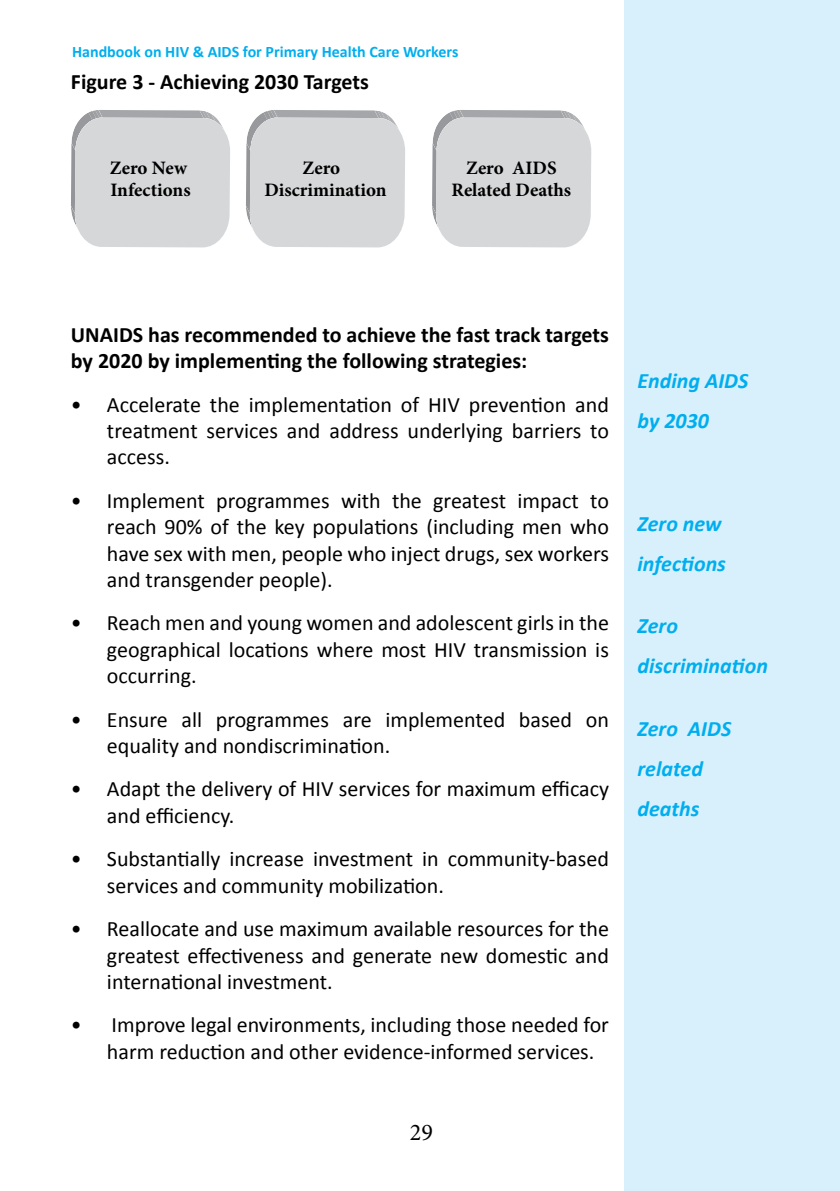
<style>
.page{position:relative;width:840px;height:1191px;background:#fff}
.page>*{position:absolute;margin:0;border:0;box-sizing:border-box;transform-origin:0 0}
.t1{font:24px "Minion Pro";color:#000}
.t2{font:22px/26.4px "Calibri";color:#000;text-align:justify}
.t3{font:700 22px/26.4px "Calibri";color:#000}
.t4{font:italic 700 22px/40px "Calibri";color:#00aeef}
.t5{font:700 19px/22.8px "Minion Pro";color:#000;text-align:center}
.t6{font:700 16px "Calibri";color:#00aeef}
</style>
<div class="page">
<div style="left:624px;top:0;width:215px;height:1191px;background:#d7f0fc"></div>
<svg style="left:71px;top:110px;width:159px;height:137px;background:#d4d5d7"></svg>
<svg style="left:246px;top:110px;width:159px;height:137px;background:#d4d5d7"></svg>
<svg style="left:432px;top:110px;width:159px;height:137px;background:#d4d5d7"></svg>
<p class="t6" style="left:72px;top:42px;width:387px">Handbook on HIV &amp; AIDS for Primary Health Care Workers</p>
<p class="t3" style="left:71px;top:68px;width:299px">Figure 3 - Achieving 2030 Targets</p>
<p class="t5" style="left:110px;top:156px;width:82px;text-align:left">Zero New<br>Infections</p>
<p class="t5" style="left:264px;top:156px;width:124px">Zero<br>Discrimination</p>
<p class="t5" style="left:451px;top:156px;width:121px">Zero AIDS<br>Related Deaths</p>
<p class="t3" style="left:71px;top:321px;width:539px">UNAIDS has recommended to achieve the fast track targets by 2020 by implementing the following strategies:</p>
<p class="t2" style="left:107px;top:391px;width:503px;text-indent:-36px">• Accelerate the implementation of HIV prevention and treatment services and address underlying barriers to access.</p>
<p class="t2" style="left:107px;top:487px;width:503px;text-indent:-36px">• Implement programmes with the greatest impact to reach 90% of the key populations (including men who have sex with men, people who inject drugs, sex workers and transgender people).</p>
<p class="t2" style="left:107px;top:610px;width:503px;text-indent:-36px">• Reach men and young women and adolescent girls in the geographical locations where most HIV transmission is occurring.</p>
<p class="t2" style="left:107px;top:706px;width:503px;text-indent:-36px">• Ensure all programmes are implemented based on equality and nondiscrimination.</p>
<p class="t2" style="left:107px;top:776px;width:503px;text-indent:-36px">• Adapt the delivery of HIV services for maximum efficacy and efficiency.</p>
<p class="t2" style="left:107px;top:846px;width:503px;text-indent:-36px">• Substantially increase investment in community-based services and community mobilization.</p>
<p class="t2" style="left:107px;top:915px;width:503px;text-indent:-36px">• Reallocate and use maximum available resources for the greatest effectiveness and generate new domestic and international investment.</p>
<p class="t2" style="left:107px;top:1012px;width:503px;text-indent:-36px">• Improve legal environments, including those needed for harm reduction and other evidence-informed services.</p>
<p class="t1" style="left:409px;top:1116px;width:25px">29</p>
<p class="t4" style="left:637px;top:361px;width:112px">Ending AIDS by 2030</p>
<p class="t4" style="left:637px;top:503px;width:90px">Zero new infections</p>
<p class="t4" style="left:637px;top:606px;width:132px">Zero discrimination</p>
<p class="t4" style="left:637px;top:709px;width:95px">Zero AIDS related deaths</p>
</div>
